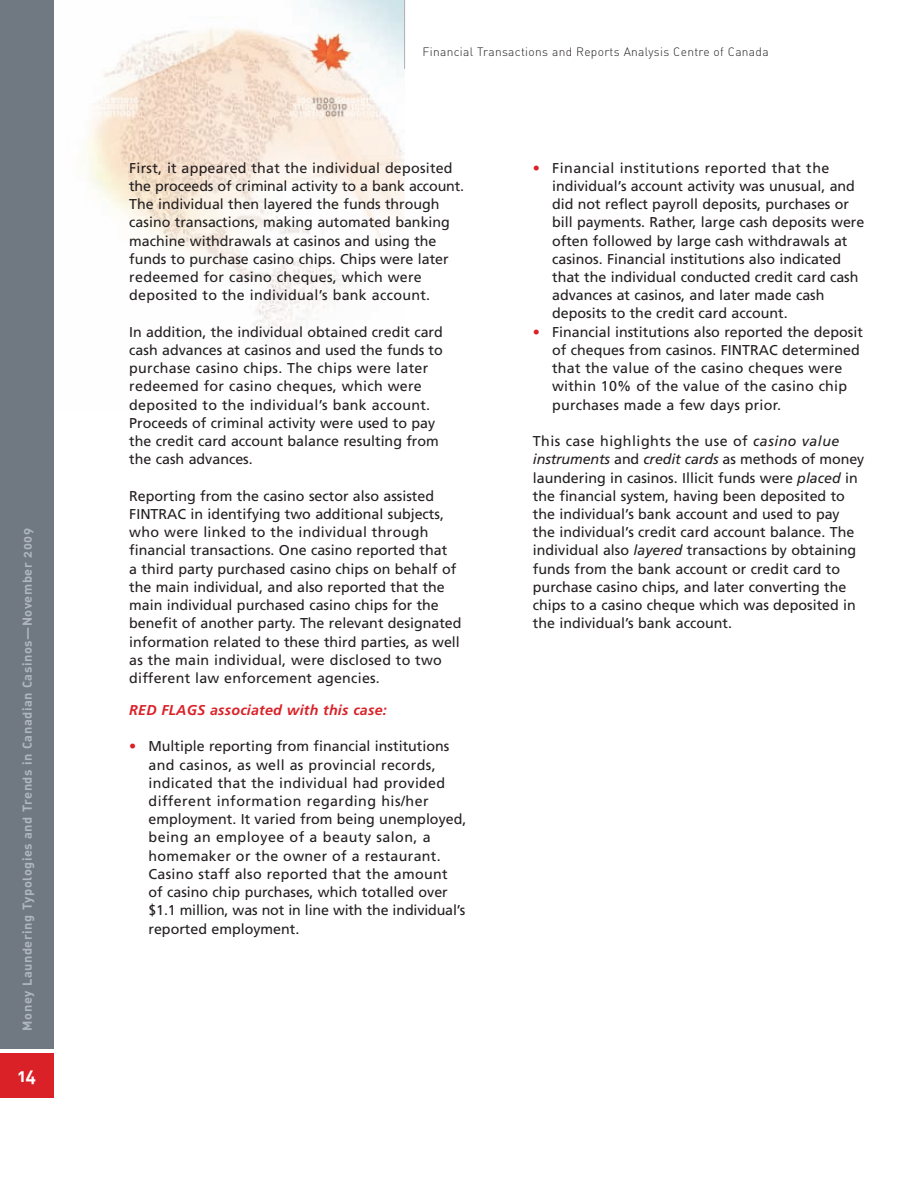
<style>
.page{position:relative;width:918px;height:1188px;background:#fff}
.page>*{position:absolute;margin:0;border:0;box-sizing:border-box;transform-origin:0 0}
.t1{font:18px "DIN Bold Alternate";color:#fff}
.t2{font:14.25px/18.3px "Frutiger";color:#231f20}
.t3{font:14.25px/18.1px "Frutiger";letter-spacing:.02em;color:#231f20}
.t4{font:italic 700 14.25px "Frutiger";letter-spacing:.015em;color:#da2128}
.t5{font:12.75px "DIN Bold Alternate";letter-spacing:.045em;color:#b0b6bd}
.t6{font:12px "DIN Light Alternate";letter-spacing:.025em;color:#231f20}
.s1{color:#da2128}
.s2{font-style:italic}
</style>
<div class="page">
<img style="left:85px;top:0;width:320px;height:334px">
<div style="left:0;top:1053px;width:54px;height:45px;background:#da2128"></div>
<div style="left:0;top:0;width:54px;height:1049px;background:#707881"></div>
<hr style="left:404px;top:0;width:1px;height:69px;background:#aeafb3">
<p class="t5" style="left:20px;top:1030px;width:504px;rotate:-90deg">Money Laundering Typologies and Trends in Canadian Casinos—November 2009</p>
<p class="t1" style="left:18px;top:1065px;width:20px">14</p>
<p class="t6" style="left:423px;top:45px;width:348px">Financial Transactions and Reports Analysis Centre of Canada</p>
<p class="t2" style="left:129px;top:160px;width:336px">First, it appeared that the individual deposited the proceeds of criminal activity to a bank account.<br>The individual then layered the funds through casino transactions, making automated banking machine withdrawals at casinos and using the funds to purchase casino chips. Chips were later redeemed for casino cheques, which were deposited to the individual’s bank account.</p>
<p class="t2" style="left:129px;top:324px;width:315px">In addition, the individual obtained credit card cash advances at casinos and used the funds to purchase casino chips. The chips were later redeemed for casino cheques, which were deposited to the individual’s bank account.<br>Proceeds of criminal activity were used to pay the credit card account balance resulting from the cash advances.</p>
<p class="t2" style="left:129px;top:488px;width:334px">Reporting from the casino sector also assisted FINTRAC in identifying two additional subjects, who were linked to the individual through financial transactions. One casino reported that<br>a third party purchased casino chips on behalf of the main individual, and also reported that the main individual purchased casino chips for the benefit of another party. The relevant designated information related to these third parties, as well as the main individual, were disclosed to two different law enforcement agencies.</p>
<p class="t4" style="left:129px;top:704px;width:259px">RED FLAGS associated with this case:</p>
<p class="t3" style="left:149px;top:738px;width:319px;text-indent:-19px"><span class="s1">•</span> Multiple reporting from financial institutions and casinos, as well as provincial records, indicated that the individual had provided different information regarding his/her employment. It varied from being unemployed, being an employee of a beauty salon, a homemaker or the owner of a restaurant.<br>Casino staff also reported that the amount<br>of casino chip purchases, which totalled over $1.1 million, was not in line with the individual’s reported employment.</p>
<p class="t2" style="left:552px;top:160px;width:314px;text-indent:-19px"><span class="s1">•</span> Financial institutions reported that the individual’s account activity was unusual, and did not reflect payroll deposits, purchases or bill payments. Rather, large cash deposits were often followed by large cash withdrawals at casinos. Financial institutions also indicated that the individual conducted credit card cash advances at casinos, and later made cash deposits to the credit card account.</p>
<p class="t2" style="left:552px;top:324px;width:312px;text-indent:-19px"><span class="s1">•</span> Financial institutions also reported the deposit of cheques from casinos. FINTRAC determined that the value of the casino cheques were within 10% of the value of the casino chip purchases made a few days prior.</p>
<p class="t2" style="left:533px;top:433px;width:333px">This case highlights the use of <span class="s2">casino value instruments</span> and <span class="s2">credit cards</span> as methods of money laundering in casinos. Illicit funds were <span class="s2">placed</span> in the financial system, having been deposited to the individual’s bank account and used to pay the individual’s credit card account balance. The individual also <span class="s2">layered</span> transactions by obtaining funds from the bank account or credit card to purchase casino chips, and later converting the chips to a casino cheque which was deposited in the individual’s bank account.</p>
</div>
